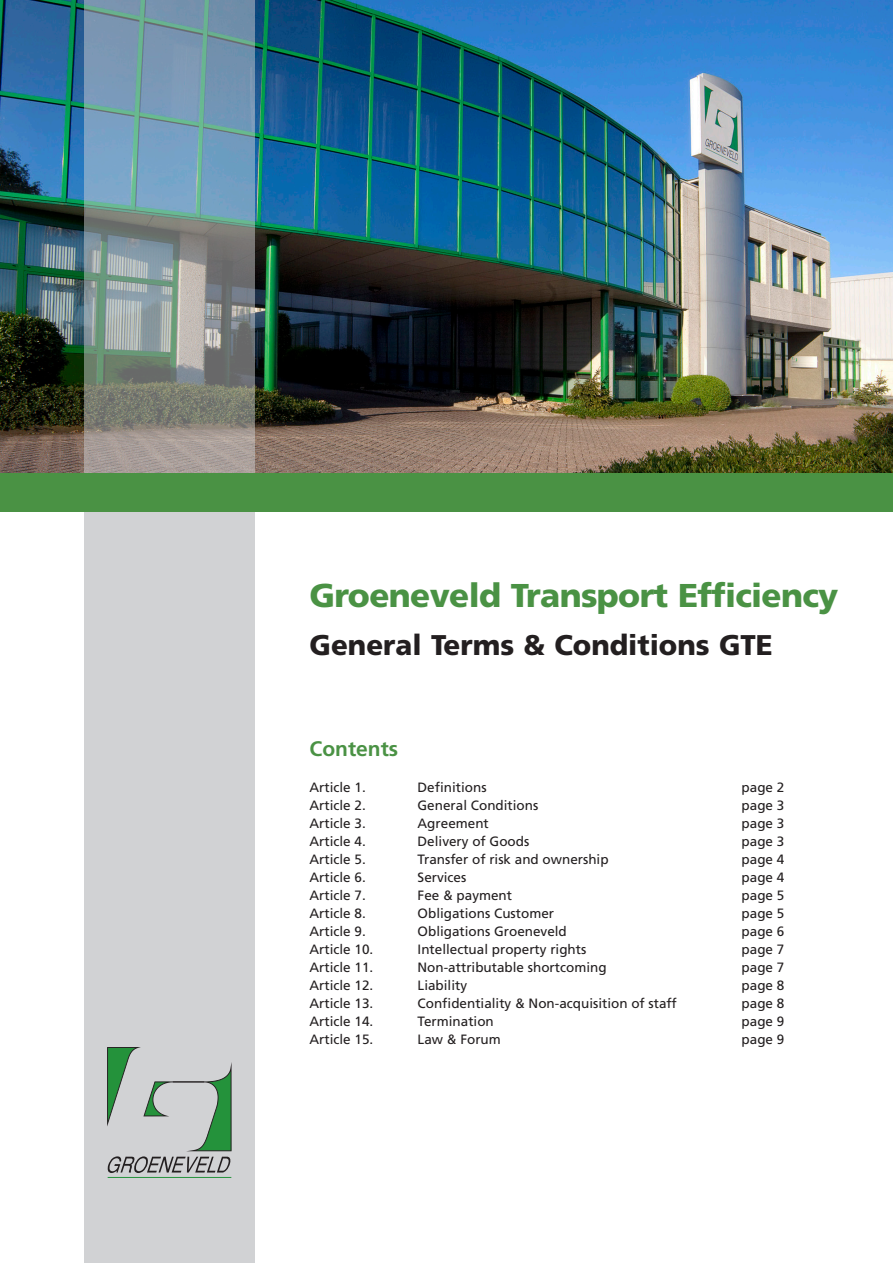
<style>
.page{position:relative;width:893px;height:1263px;background:#fff}
.page>*{position:absolute;margin:0;border:0;box-sizing:border-box;transform-origin:0 0}
.t1{font:900 33px "Frutiger LT Std";letter-spacing:-.02em;color:#4a9244}
.t2{font:900 28.5px "Frutiger LT Std";color:#231f20}
.Title_1{font:700 21px "Frutiger LT Std";color:#4a9244}
.body{font:13.5px "Frutiger LT Std";color:#231f20}
</style>
<div class="page">
<img style="left:0;top:0;width:893px;height:473px">
<div style="left:84px;top:488px;width:170px;height:775px;background:#d1d2d4"></div>
<svg style="left:84px;top:0;width:170px;height:473px;background:#80959d"></svg>
<div style="left:0;top:473px;width:893px;height:39px;background:#4a9244"></div>
<svg style="left:107px;top:1047px;width:125px;height:131px"></svg>
<p class="t1" style="left:310px;top:575px;width:530px">Groeneveld Transport Efficiency</p>
<p class="t2" style="left:310px;top:628px;width:465px">General Terms &amp; Conditions GTE</p>
<p class="Title_1" style="left:310px;top:736px;width:90px">Contents</p>
<p class="body" style="left:310px;top:779px;width:58px">Article 1.</p>
<p class="body" style="left:418px;top:779px;width:71px">Definitions</p>
<p class="body" style="left:742px;top:779px;width:44px">page 2</p>
<p class="body" style="left:310px;top:797px;width:58px">Article 2.</p>
<p class="body" style="left:418px;top:797px;width:122px">General Conditions</p>
<p class="body" style="left:742px;top:797px;width:44px">page 3</p>
<p class="body" style="left:310px;top:815px;width:58px">Article 3.</p>
<p class="body" style="left:418px;top:815px;width:73px">Agreement</p>
<p class="body" style="left:742px;top:815px;width:44px">page 3</p>
<p class="body" style="left:310px;top:833px;width:58px">Article 4.</p>
<p class="body" style="left:418px;top:833px;width:113px">Delivery of Goods</p>
<p class="body" style="left:742px;top:833px;width:44px">page 3</p>
<p class="body" style="left:310px;top:851px;width:58px">Article 5.</p>
<p class="body" style="left:418px;top:851px;width:193px">Transfer of risk and ownership</p>
<p class="body" style="left:742px;top:851px;width:44px">page 4</p>
<p class="body" style="left:310px;top:869px;width:58px">Article 6.</p>
<p class="body" style="left:418px;top:869px;width:50px">Services</p>
<p class="body" style="left:742px;top:869px;width:44px">page 4</p>
<p class="body" style="left:310px;top:887px;width:58px">Article 7.</p>
<p class="body" style="left:418px;top:887px;width:96px">Fee &amp; payment</p>
<p class="body" style="left:742px;top:887px;width:44px">page 5</p>
<p class="body" style="left:310px;top:905px;width:58px">Article 8.</p>
<p class="body" style="left:418px;top:905px;width:138px">Obligations Customer</p>
<p class="body" style="left:742px;top:905px;width:44px">page 5</p>
<p class="body" style="left:310px;top:923px;width:58px">Article 9.</p>
<p class="body" style="left:418px;top:923px;width:151px">Obligations Groeneveld</p>
<p class="body" style="left:742px;top:923px;width:44px">page 6</p>
<p class="body" style="left:310px;top:941px;width:65px">Article 10.</p>
<p class="body" style="left:418px;top:941px;width:170px">Intellectual property rights</p>
<p class="body" style="left:742px;top:941px;width:44px">page 7</p>
<p class="body" style="left:310px;top:959px;width:65px">Article 11.</p>
<p class="body" style="left:418px;top:959px;width:191px">Non-attributable shortcoming</p>
<p class="body" style="left:742px;top:959px;width:44px">page 7</p>
<p class="body" style="left:310px;top:977px;width:65px">Article 12.</p>
<p class="body" style="left:418px;top:977px;width:51px">Liability</p>
<p class="body" style="left:742px;top:977px;width:44px">page 8</p>
<p class="body" style="left:310px;top:995px;width:65px">Article 13.</p>
<p class="body" style="left:418px;top:995px;width:261px">Confidentiality &amp; Non-acquisition of staff</p>
<p class="body" style="left:742px;top:995px;width:44px">page 8</p>
<p class="body" style="left:310px;top:1013px;width:65px">Article 14.</p>
<p class="body" style="left:418px;top:1013px;width:78px">Termination</p>
<p class="body" style="left:742px;top:1013px;width:44px">page 9</p>
<p class="body" style="left:310px;top:1031px;width:65px">Article 15.</p>
<p class="body" style="left:418px;top:1031px;width:85px">Law &amp; Forum</p>
<p class="body" style="left:742px;top:1031px;width:44px">page 9</p>
</div>
